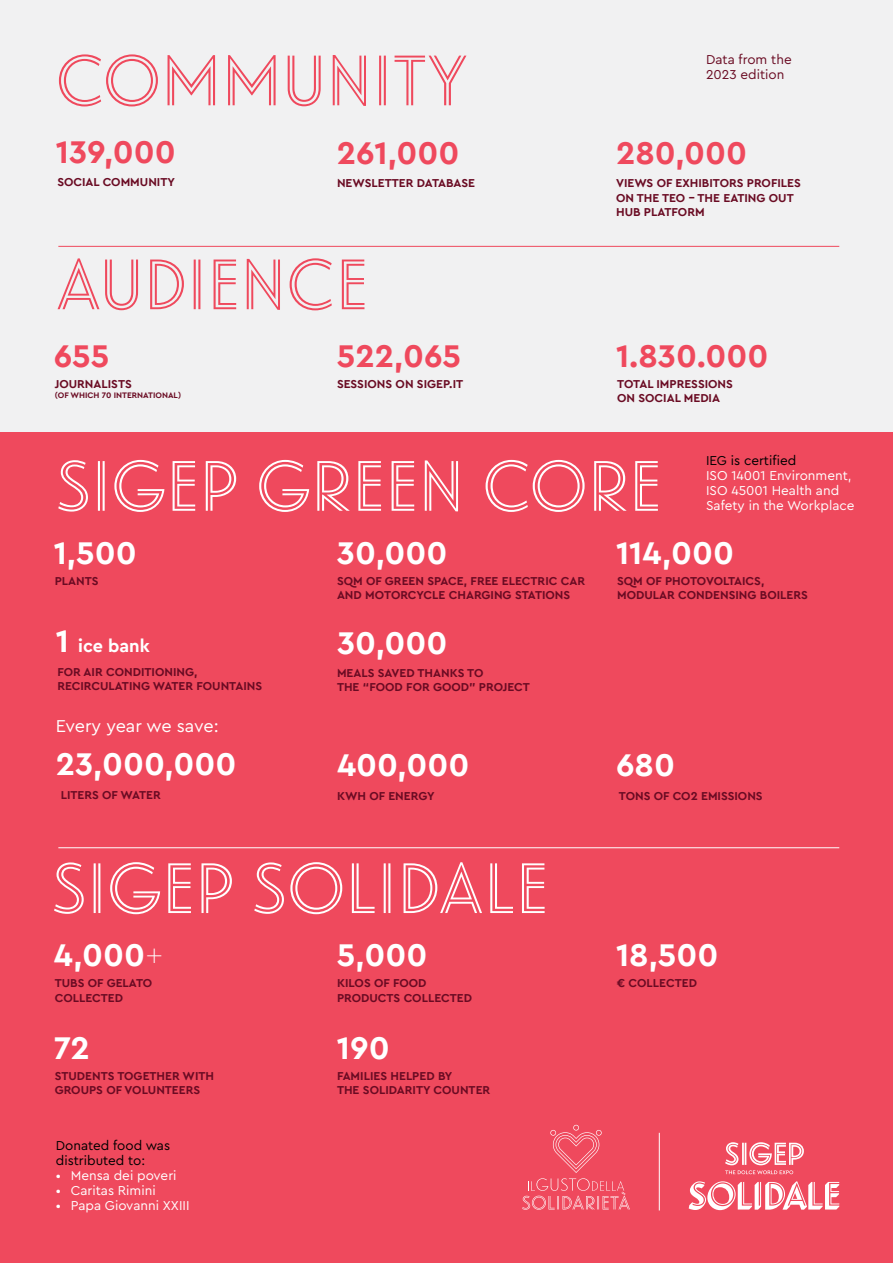
<style>
.page{position:relative;width:893px;height:1263px;background:#ef495d}
.page>*{position:absolute;margin:0;border:0;box-sizing:border-box;transform-origin:0 0}
.t1{font:69px "Landmark Inline";color:#fff}
.t2{font:69px "Landmark Inline";color:#ef495d}
.t3{font:700 33px "Cera Pro";color:#fff}
.t4{font:700 33px "Cera Pro";color:#ef495d}
.t5{font:18px "Cera Pro";letter-spacing:-.02em;color:#fff}
.t6{font:700 18px "Cera Pro";color:#fff}
.t7{font:13.5px/15px "Cera Pro";color:#fff}
.t8{font:13.5px/15px "Cera Pro";color:#000}
.t9{font:13.5px/15px "Cera Pro";color:#6a0b23}
.t10{font:700 12px/14.4px "Cera Pro";color:#6a0b23}
.t11{font:700 8.4px "Cera Pro";color:#6a0b23}
.s1{font-size:33px}
.s2{font-weight:100}
</style>
<div class="page">
<div style="left:0;top:0;width:893px;height:431px;background:#f1f1f2"></div>
<hr style="left:58px;top:847px;width:781px;height:1px;background:#fff">
<hr style="left:58px;top:246px;width:781px;height:1px;background:#ef495d">
<svg style="left:725px;top:1142px;width:79px;height:32px"></svg>
<svg style="left:689px;top:1181px;width:150px;height:29px"></svg>
<svg style="left:522px;top:1125px;width:108px;height:85px"></svg>
<hr style="left:659px;top:1133px;width:1px;height:77px;background:#fff">
<p class="t9" style="left:706px;top:51px;width:87px">Data from the<br>2023 edition</p>
<h1 class="t2" style="left:56px;top:34px;width:413px">COMMUNITY</h1>
<h2 class="t4" style="left:56px;top:130px;width:122px">139,000</h2>
<h2 class="t4" style="left:337px;top:131px;width:124px">261,000</h2>
<h2 class="t4" style="left:616px;top:131px;width:133px">280,000</h2>
<p class="t10" style="left:57px;top:174px;width:119px">SOCIAL COMMUNITY</p>
<p class="t10" style="left:337px;top:176px;width:140px">NEWSLETTER DATABASE</p>
<p class="t10" style="left:616px;top:176px;width:186px">VIEWS OF EXHIBITORS PROFILES<br>ON THE TEO – THE EATING OUT<br>HUB PLATFORM</p>
<h1 class="t2" style="left:56px;top:238px;width:314px">AUDIENCE</h1>
<h2 class="t4" style="left:54px;top:334px;width:57px">655</h2>
<h2 class="t4" style="left:337px;top:334px;width:126px">522,065</h2>
<h2 class="t4" style="left:616px;top:334px;width:154px">1.830.000</h2>
<p class="t10" style="left:55px;top:376px;width:79px">JOURNALISTS</p>
<p class="t11" style="left:55px;top:389px;width:128px">(OF WHICH 70 INTERNATIONAL)</p>
<p class="t10" style="left:337px;top:376px;width:128px">SESSIONS ON SIGEP.IT</p>
<p class="t10" style="left:617px;top:376px;width:117px">TOTAL IMPRESSIONS<br>ON SOCIAL MEDIA</p>
<h1 class="t1" style="left:56px;top:439px;width:608px">SIGEP GREEN CORE</h1>
<p class="t8" style="left:706px;top:453px;width:92px">IEG is certified</p>
<p class="t7" style="left:706px;top:468px;width:150px">ISO 14001 Environment,<br>ISO 45001 Health and<br>Safety in the Workplace</p>
<h2 class="t3" style="left:54px;top:531px;width:84px">1,500</h2>
<h2 class="t3" style="left:337px;top:531px;width:112px">30,000</h2>
<h2 class="t3" style="left:616px;top:531px;width:119px">114,000</h2>
<p class="t10" style="left:55px;top:573px;width:45px">PLANTS</p>
<p class="t10" style="left:337px;top:573px;width:250px">SQM OF GREEN SPACE, FREE ELECTRIC CAR<br>AND MOTORCYCLE CHARGING STATIONS</p>
<p class="t10" style="left:617px;top:573px;width:192px">SQM OF PHOTOVOLTAICS,<br>MODULAR CONDENSING BOILERS</p>
<h3 class="t6" style="left:56px;top:634px;width:96px"><span class="s1">1</span> ice bank</h3>
<h2 class="t3" style="left:337px;top:621px;width:112px">30,000</h2>
<p class="t10" style="left:57px;top:664px;width:206px">FOR AIR CONDITIONING,<br>RECIRCULATING WATER FOUNTAINS</p>
<p class="t10" style="left:337px;top:665px;width:194px">MEALS SAVED THANKS TO<br>THE “FOOD FOR GOOD” PROJECT</p>
<h3 class="t5" style="left:56px;top:714px;width:164px">Every year we save:</h3>
<h2 class="t3" style="left:56px;top:742px;width:182px">23,000,000</h2>
<h2 class="t3" style="left:337px;top:743px;width:134px">400,000</h2>
<h2 class="t3" style="left:616px;top:743px;width:60px">680</h2>
<p class="t10" style="left:61px;top:787px;width:102px">LITERS OF WATER</p>
<p class="t10" style="left:337px;top:788px;width:99px">KWH OF ENERGY</p>
<p class="t10" style="left:619px;top:788px;width:145px">TONS OF CO2 EMISSIONS</p>
<h1 class="t1" style="left:52px;top:842px;width:499px">SIGEP SOLIDALE</h1>
<h2 class="t3" style="left:54px;top:933px;width:111px">4,000<span class="s2">+</span></h2>
<h2 class="t3" style="left:337px;top:933px;width:92px">5,000</h2>
<h2 class="t3" style="left:616px;top:933px;width:104px">18,500</h2>
<p class="t10" style="left:55px;top:975px;width:99px">TUBS OF GELATO<br>COLLECTED</p>
<p class="t10" style="left:337px;top:975px;width:137px">KILOS OF FOOD<br>PRODUCTS COLLECTED</p>
<p class="t10" style="left:617px;top:975px;width:81px">€ COLLECTED</p>
<h2 class="t3" style="left:54px;top:1025px;width:37px">72</h2>
<h2 class="t3" style="left:337px;top:1025px;width:54px">190</h2>
<p class="t10" style="left:55px;top:1068px;width:161px">STUDENTS TOGETHER WITH<br>GROUPS OF VOLUNTEERS</p>
<p class="t10" style="left:337px;top:1068px;width:155px">FAMILIES HELPED BY<br>THE SOLIDARITY COUNTER</p>
<p class="t8" style="left:56px;top:1138px;width:116px">Donated food was distributed to:</p>
<p class="t7" style="left:56px;top:1168px;width:122px">• Mensa dei poveri</p>
<p class="t7" style="left:56px;top:1183px;width:101px">• Caritas Rimini</p>
<p class="t7" style="left:56px;top:1198px;width:135px">• Papa Giovanni XXIII</p>
</div>
